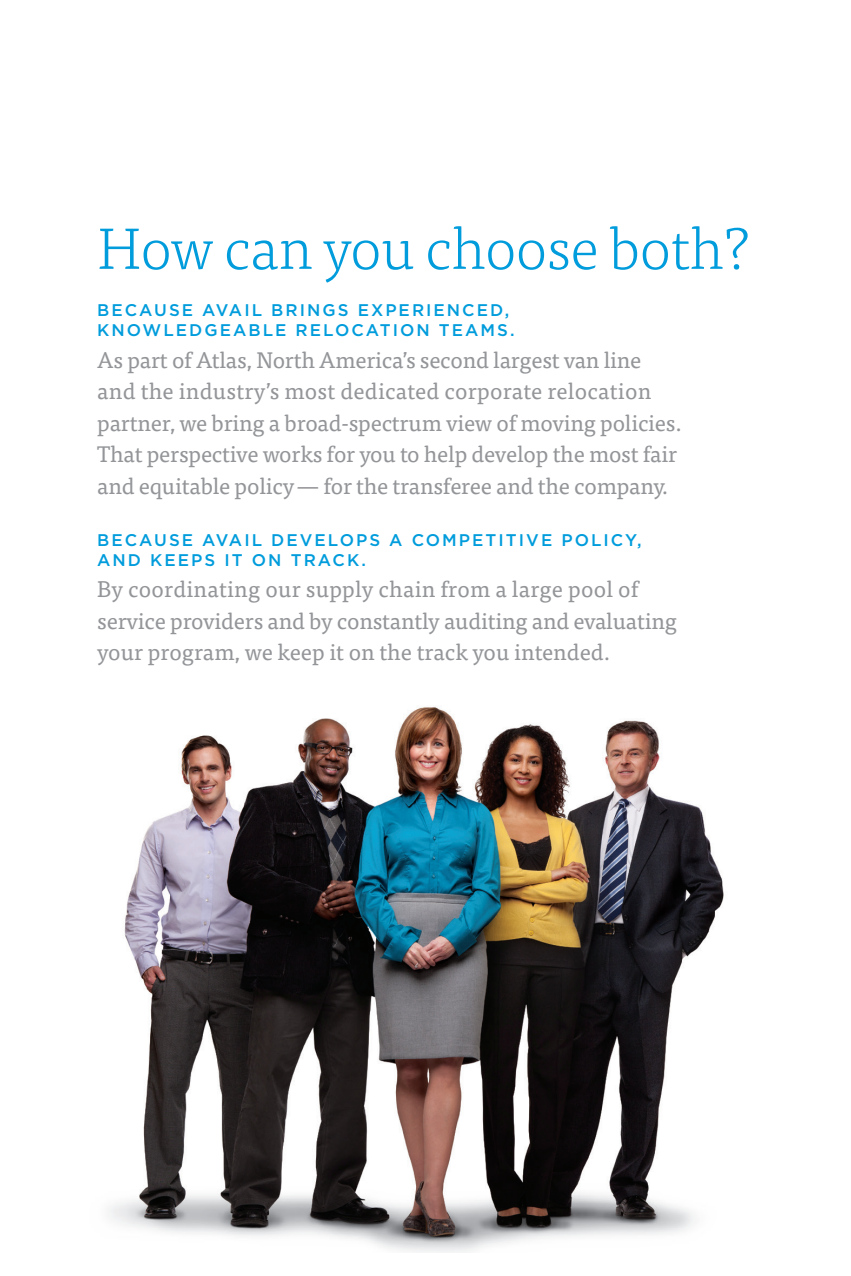
<style>
.page{position:relative;width:851px;height:1276px;background:#fff}
.page>*{position:absolute;margin:0;border:0;box-sizing:border-box;transform-origin:0 0}
.t1{font:300 58.5px "Tisa Pro";letter-spacing:-.01em;color:#019cdc}
.t2{font:22.5px/31.5px "Tisa Pro";letter-spacing:-.01em;color:#939598}
.t3{font:500 16.88px/20.2px "Gotham";letter-spacing:.12em;color:#019cdc}
</style>
<div class="page">
<img style="left:108px;top:707px;width:616px;height:545px">
<h1 class="t1" style="left:97px;top:208px;width:653px">How can you choose both?</h1>
<p class="t3" style="left:97px;top:300px;width:419px">BECAUSE AVAIL BRINGS EXPERIENCED,<br>KNOWLEDGEABLE RELOCATION TEAMS.</p>
<p class="t2" style="left:97px;top:343px;width:586px">As part of Atlas, North America’s second largest van line and the industry’s most dedicated corporate relocation partner, we bring a broad-spectrum view of moving policies.<br>That perspective works for you to help develop the most fair and equitable policy— for the transferee and the company.</p>
<p class="t3" style="left:97px;top:529px;width:546px">BECAUSE AVAIL DEVELOPS A COMPETITIVE POLICY,<br>AND KEEPS IT ON TRACK.</p>
<p class="t2" style="left:97px;top:572px;width:581px">By coordinating our supply chain from a large pool of service providers and by constantly auditing and evaluating your program, we keep it on the track you intended.</p>
</div>
